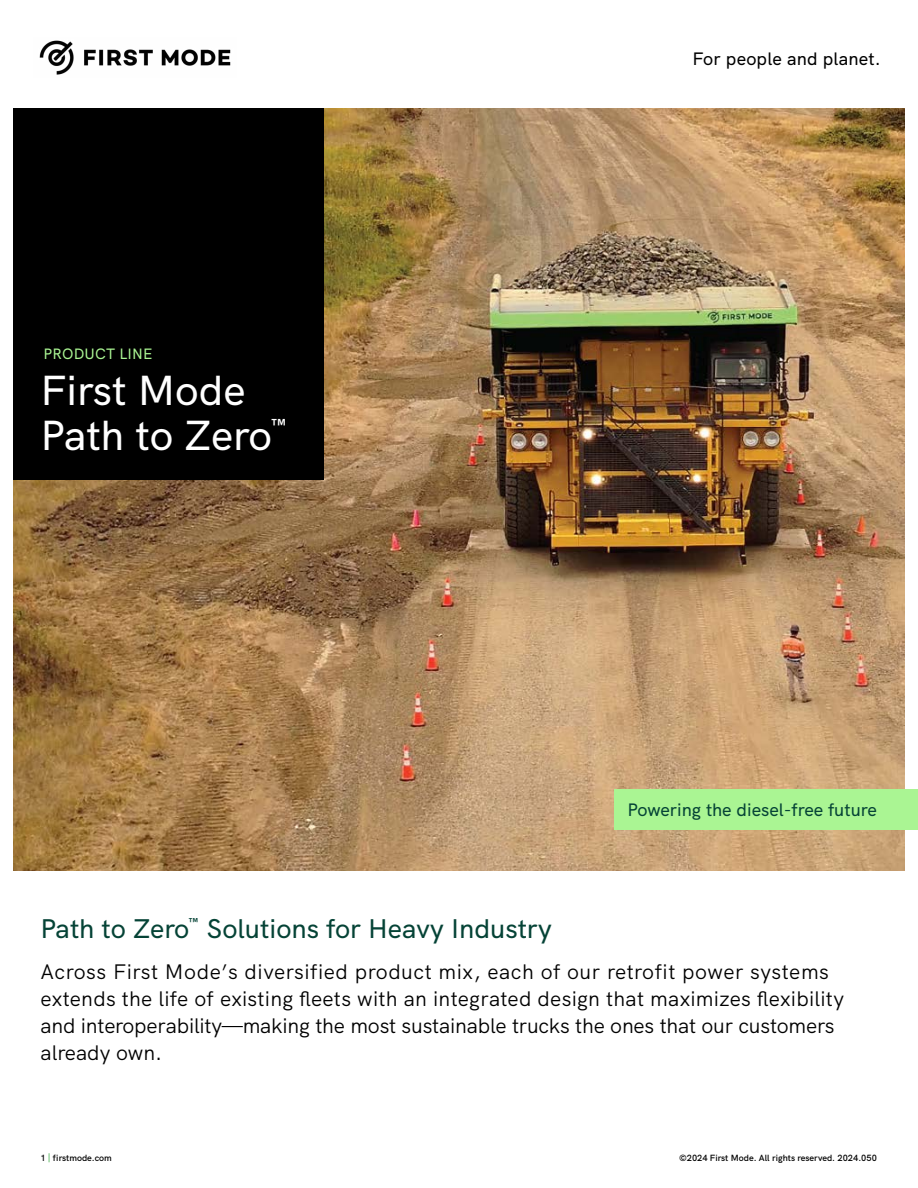
<style>
.page{position:relative;width:918px;height:1188px;background:#fff}
.page>*{position:absolute;margin:0;border:0;box-sizing:border-box;transform-origin:0 0}
.t1{font:500 42px/45px "HK Grotesk";letter-spacing:-.005em;color:#fff}
.t2{font:500 27px "HK Grotesk";color:#054336}
.t3{font:21px/27px "HK Grotesk";letter-spacing:.01em;color:#000}
.t4{font:500 18px "HK Grotesk";color:#054336}
.t5{font:500 18px "HK Grotesk";letter-spacing:.01em;color:#000}
.t6{font:500 15px "HK Grotesk";letter-spacing:.01em;color:#aaf593}
.t7{font:600 9px "HK Grotesk";color:#000}
.s1{color:#41ad49}
</style>
<div class="page">
<img style="left:14px;top:108px;width:890px;height:763px">
<div style="left:14px;top:108px;width:310px;height:371px;background:#000"></div>
<div style="left:614px;top:790px;width:304px;height:40px;background:#aaf593"></div>
<img style="left:39px;top:40px;width:192px;height:35px">
<p class="t6" style="left:44px;top:342px;width:111px">PRODUCT LINE</p>
<h1 class="t1" style="left:40px;top:364px;width:249px">First Mode<br>Path to Zero<sup>™</sup></h1>
<p class="t5" style="left:693px;top:45px;width:190px">For people and planet.</p>
<p class="t4" style="left:628px;top:796px;width:251px">Powering the diesel-free future</p>
<p class="t2" style="left:40px;top:908px;width:513px">Path to Zero<sup>™</sup> Solutions for Heavy Industry</p>
<p class="t3" style="left:40px;top:956px;width:805px">Across First Mode’s diversified product mix, each of our retrofit power systems extends the life of existing fleets with an integrated design that maximizes flexibility and interoperability—making the most sustainable trucks the ones that our customers already own.</p>
<p class="t7" style="left:40px;top:1151px;width:73px">1 <span class="s1">|</span> firstmode.com</p>
<p class="t7" style="left:679px;top:1151px;width:199px">©2024 First Mode. All rights reserved. 2024.050</p>
</div>
